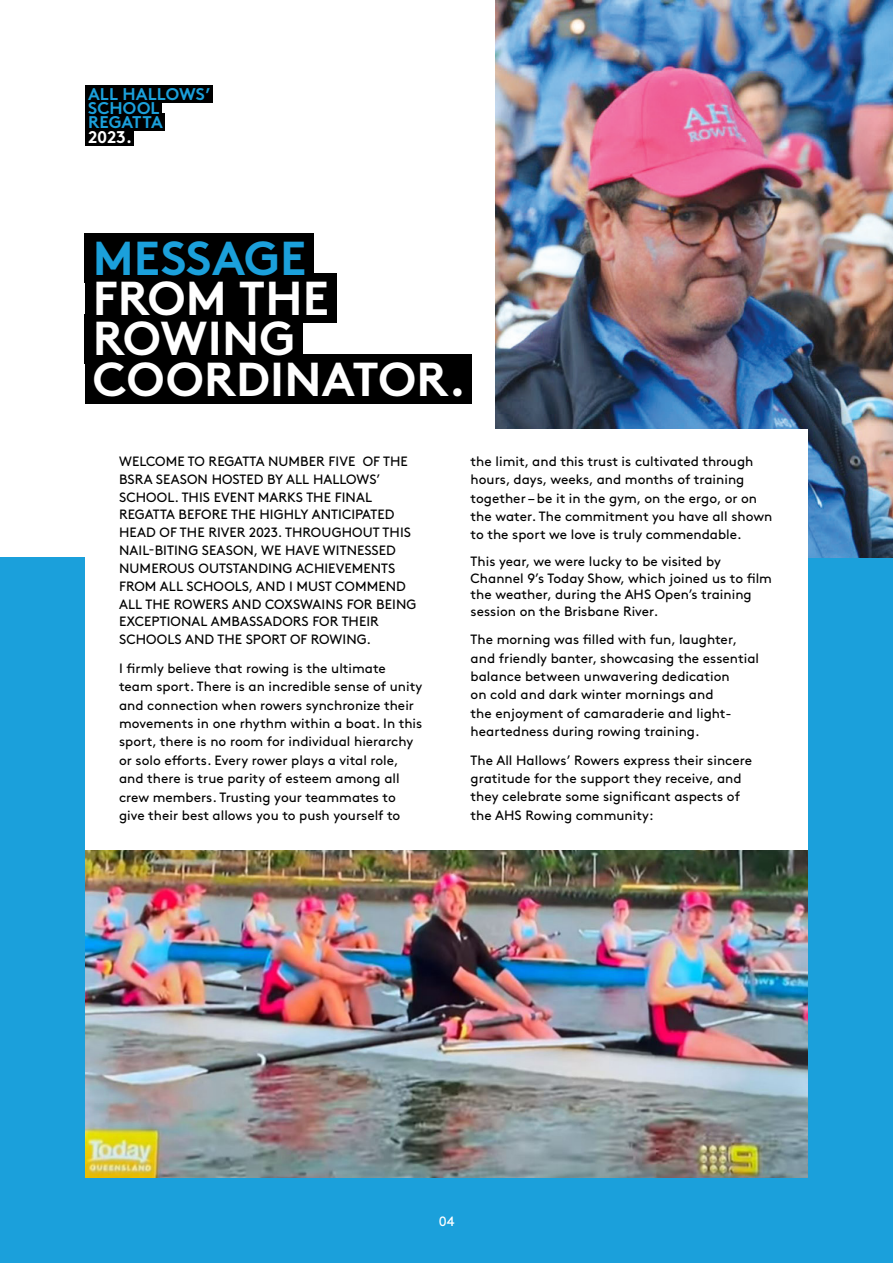
<style>
.page{position:relative;width:893px;height:1263px;background:#fff}
.page>*{position:absolute;margin:0;border:0;box-sizing:border-box;transform-origin:0 0}
.Feature_Heading{font:700 47.55px "Brown";letter-spacing:.005em;color:#fff}
.Feature_Heading-2{font:700 47.55px "Brown";letter-spacing:.005em;color:#1ba0db}
.Main_heading{font:700 16.95px "Brown";letter-spacing:.005em;color:#1ba0db}
.Main_heading-2{font:700 16.95px "Brown";color:#fff}
.Body_Copy{font:13.5px/18.3px "Brown";color:#000}
.Body_Copy-2{font:13.5px "Brown";color:#fff}
</style>
<div class="page">
<div style="left:0;top:557px;width:893px;height:706px;background:#1ba0db"></div>
<img style="left:495px;top:0;width:398px;height:557px">
<div style="left:85px;top:430px;width:723px;height:670px;background:#fff"></div>
<div style="left:85px;top:233px;width:229px;height:50px;background:#000"></div>
<div style="left:85px;top:274px;width:252px;height:49px;background:#000"></div>
<div style="left:85px;top:314px;width:218px;height:49px;background:#000"></div>
<div style="left:85px;top:354px;width:386px;height:50px;background:#000"></div>
<img style="left:85px;top:850px;width:723px;height:328px">
<div style="left:85px;top:85px;width:128px;height:17px;background:#000"></div>
<div style="left:85px;top:99px;width:77px;height:18px;background:#000"></div>
<div style="left:85px;top:113px;width:80px;height:18px;background:#000"></div>
<div style="left:85px;top:128px;width:49px;height:17px;background:#000"></div>
<p class="Main_heading" style="left:88px;top:80px;width:124px">ALL HALLOWS’</p>
<p class="Main_heading" style="left:88px;top:94px;width:73px">SCHOOL</p>
<p class="Main_heading" style="left:88px;top:109px;width:76px">REGATTA</p>
<p class="Main_heading-2" style="left:88px;top:123px;width:46px">2023.</p>
<p class="Feature_Heading-2" style="left:93px;top:220px;width:215px">MESSAGE</p>
<p class="Feature_Heading" style="left:93px;top:260px;width:238px">FROM THE</p>
<p class="Feature_Heading" style="left:93px;top:300px;width:204px">ROWING</p>
<p class="Feature_Heading" style="left:93px;top:341px;width:375px">COORDINATOR.</p>
<p class="Body_Copy" style="left:119px;top:451px;width:299px;line-height:17.9px">WELCOME TO REGATTA NUMBER FIVE OF THE BSRA SEASON HOSTED BY ALL HALLOWS’ SCHOOL. THIS EVENT MARKS THE FINAL REGATTA BEFORE THE HIGHLY ANTICIPATED HEAD OF THE RIVER 2023. THROUGHOUT THIS NAIL-BITING SEASON, WE HAVE WITNESSED NUMEROUS OUTSTANDING ACHIEVEMENTS FROM ALL SCHOOLS, AND I MUST COMMEND ALL THE ROWERS AND COXSWAINS FOR BEING EXCEPTIONAL AMBASSADORS FOR THEIR SCHOOLS AND THE SPORT OF ROWING.</p>
<p class="Body_Copy" style="left:119px;top:658px;width:305px">I firmly believe that rowing is the ultimate team sport. There is an incredible sense of unity and connection when rowers synchronize their movements in one rhythm within a boat. In this sport, there is no room for individual hierarchy or solo efforts. Every rower plays a vital role, and there is true parity of esteem among all crew members. Trusting your teammates to give their best allows you to push yourself to</p>
<p class="Body_Copy" style="left:471px;top:451px;width:303px">the limit, and this trust is cultivated through hours, days, weeks, and months of training together – be it in the gym, on the ergo, or on the water. The commitment you have all shown to the sport we love is truly commendable.</p>
<p class="Body_Copy" style="left:471px;top:552px;width:303px;line-height:16.5px">This year, we were lucky to be visited by Channel 9’s Today Show, which joined us to film the weather, during the AHS Open’s training session on the Brisbane River.</p>
<p class="Body_Copy" style="left:471px;top:629px;width:290px">The morning was filled with fun, laughter, and friendly banter, showcasing the essential balance between unwavering dedication<br>on cold and dark winter mornings and<br>the enjoyment of camaraderie and light&shy;heartedness during rowing training.</p>
<p class="Body_Copy" style="left:471px;top:750px;width:283px">The All Hallows’ Rowers express their sincere gratitude for the support they receive, and they celebrate some significant aspects of the AHS Rowing community:</p>
<p class="Body_Copy-2" style="left:439px;top:1210px;width:17px">04</p>
</div>
